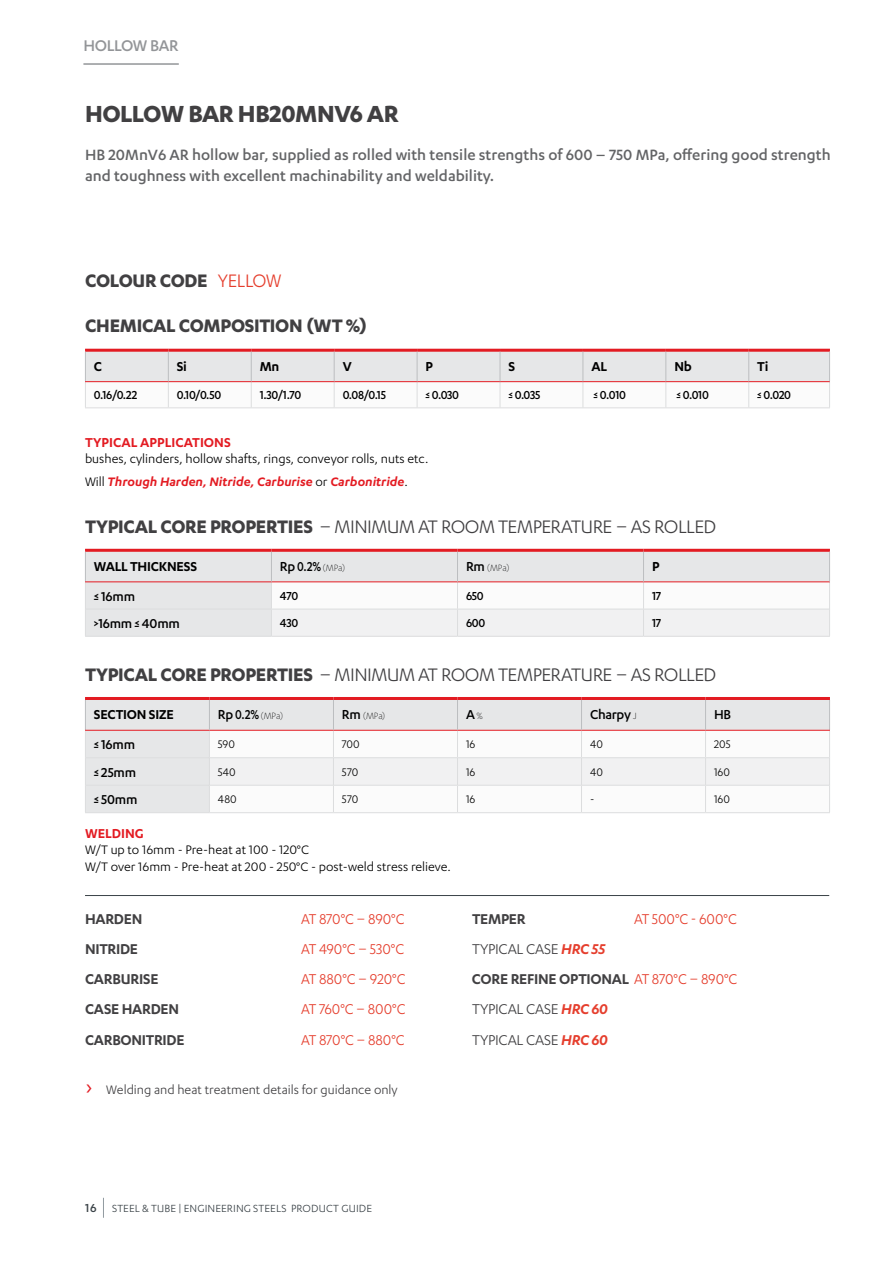
<style>
.page{position:relative;width:893px;height:1263px;background:#fff}
.page>*{position:absolute;margin:0;border:0;box-sizing:border-box;transform-origin:0 0}
.t1{font:700 27px "Karbon";letter-spacing:-.02em;color:#414042}
.t2{font:21px "Karbon";letter-spacing:-.025em;color:#414042}
.t3{font:700 21px/45px "Karbon";letter-spacing:-.015em;color:#414042}
.t4{font:500 18px "Karbon";letter-spacing:-.025em;color:#939598}
.t5{font:500 17.25px/20.7px "Karbon";color:#636466}
.t6{font:16.5px/30.2px "Karbon";letter-spacing:-.02em;color:#414042}
.t7{font:16.5px "Karbon";letter-spacing:-.01em;color:#e53e2d;scale:.95 1}
.t8{font:600 16.5px "Karbon";letter-spacing:-.015em;color:#414042}
.t9{font:500 15px "Karbon";letter-spacing:-.015em;color:#000}
.t10{font:600 15px "Karbon";letter-spacing:-.01em;color:#000}
.t11{font:600 15px "Karbon";color:#e31b22}
.t12{font:14.25px/22.8px "Karbon";color:#000}
.t13{font:14.25px "Karbon";color:#414042}
.t14{font:500 13.5px "Karbon";letter-spacing:-.02em;color:#000;scale:.95 1}
.t15{font:12.75px "Karbon";color:#000;scale:.95 1}
.t16{font:12px "Karbon";letter-spacing:.01em;color:#3a4247}
.t17{font:300 10.5px "Karbon";letter-spacing:-.005em;color:#000}
.s1{font-weight:400;color:#e53e2d}
.s2{font-weight:600;font-style:italic;color:#e31b22}
.s3{font-weight:700}
.s4{font-weight:300;font-size:10.5px}
.s5{font-weight:500;font-size:15px}
.s6{font-size:25.5px;color:#e31b22}
.s7{font-weight:600;font-style:italic;color:#e53e2d}
.s8{font-weight:600}
.s9{color:#e53e2d}
.s10{font-weight:500;font-size:13.5px}
</style>
<div class="page">
<svg style="left:103px;top:1198px;width:1px;height:20px"></svg>
<div style="left:86px;top:700px;width:743px;height:30px;background:#e6e7e8"></div>
<hr style="left:829px;top:700px;width:1px;height:30px;background:#bcbec0">
<svg style="left:85px;top:731px;width:745px;height:82px"></svg>
<hr style="left:85px;top:697px;width:124px;height:3px;background:#e31b22">
<hr style="left:209px;top:697px;width:124px;height:3px;background:#e31b22">
<hr style="left:333px;top:697px;width:124px;height:3px;background:#e31b22">
<hr style="left:457px;top:697px;width:124px;height:3px;background:#e31b22">
<hr style="left:581px;top:697px;width:124px;height:3px;background:#e31b22">
<hr style="left:705px;top:697px;width:125px;height:3px;background:#e31b22">
<hr style="left:85px;top:700px;width:1px;height:30px;background:#bcbec0">
<hr style="left:85px;top:730px;width:124px;height:1px;background:#e31b22">
<hr style="left:209px;top:730px;width:124px;height:1px;background:#e31b22">
<hr style="left:333px;top:730px;width:124px;height:1px;background:#e31b22">
<hr style="left:457px;top:730px;width:124px;height:1px;background:#e31b22">
<hr style="left:581px;top:730px;width:124px;height:1px;background:#e31b22">
<hr style="left:705px;top:730px;width:125px;height:1px;background:#e31b22">
<hr style="left:333px;top:700px;width:1px;height:30px;background:#bcbec0">
<hr style="left:457px;top:700px;width:1px;height:30px;background:#bcbec0">
<hr style="left:581px;top:700px;width:1px;height:30px;background:#bcbec0">
<hr style="left:705px;top:700px;width:1px;height:30px;background:#bcbec0">
<hr style="left:209px;top:700px;width:1px;height:30px;background:#bcbec0">
<div style="left:86px;top:552px;width:185px;height:84px;background:#e6e7e8"></div>
<div style="left:85px;top:582px;width:186px;height:27px;background:#e6e7e8"></div>
<hr style="left:86px;top:609px;width:185px;height:1px;background:#dcddde">
<hr style="left:85px;top:636px;width:186px;height:1px;background:#dcddde">
<hr style="left:271px;top:636px;width:186px;height:1px;background:#dcddde">
<hr style="left:457px;top:636px;width:186px;height:1px;background:#dcddde">
<hr style="left:643px;top:636px;width:187px;height:1px;background:#dcddde">
<hr style="left:85px;top:549px;width:186px;height:3px;background:#e31b22">
<hr style="left:271px;top:549px;width:186px;height:3px;background:#e31b22">
<hr style="left:457px;top:549px;width:186px;height:3px;background:#e31b22">
<hr style="left:643px;top:549px;width:187px;height:3px;background:#e31b22">
<svg style="left:85px;top:552px;width:1px;height:84px"></svg>
<hr style="left:85px;top:581px;width:186px;height:1px;background:#e31b22">
<svg style="left:271px;top:552px;width:559px;height:84px"></svg>
<hr style="left:85px;top:349px;width:83px;height:3px;background:#e31b22">
<hr style="left:168px;top:349px;width:83px;height:3px;background:#e31b22">
<hr style="left:251px;top:349px;width:83px;height:3px;background:#e31b22">
<hr style="left:334px;top:349px;width:83px;height:3px;background:#e31b22">
<hr style="left:417px;top:349px;width:83px;height:3px;background:#e31b22">
<hr style="left:500px;top:349px;width:83px;height:3px;background:#e31b22">
<hr style="left:583px;top:349px;width:83px;height:3px;background:#e31b22">
<hr style="left:666px;top:349px;width:83px;height:3px;background:#e31b22">
<hr style="left:749px;top:349px;width:81px;height:3px;background:#e31b22">
<svg style="left:85px;top:350px;width:745px;height:58px"></svg>
<hr style="left:85px;top:895px;width:744px;height:1px;background:#3a4247">
<hr style="left:83px;top:63px;width:96px;height:2px;background:#939598">
<p class="t4" style="left:83px;top:35px;width:97px">HOLLOW BAR</p>
<h1 class="t1" style="left:85px;top:99px;width:315px">HOLLOW BAR HB20MNV6 AR</h1>
<p class="t5" style="left:85px;top:144px;width:747px">HB 20MnV6 AR hollow bar, supplied as rolled with tensile strengths of 600 – 750 MPa, offering good strength and toughness with excellent machinability and weldability.</p>
<h2 class="t3" style="left:85px;top:257px;width:284px">COLOUR CODE <span class="s1">YELLOW<br></span>CHEMICAL COMPOSITION (WT %)</h2>
<p class="t10" style="left:94px;top:358px;width:10px">C</p>
<p class="t10" style="left:177px;top:358px;width:12px">Si</p>
<p class="t10" style="left:260px;top:358px;width:21px">Mn</p>
<p class="t10" style="left:343px;top:358px;width:10px">V</p>
<p class="t10" style="left:426px;top:358px;width:9px">P</p>
<p class="t10" style="left:508px;top:358px;width:8px">S</p>
<p class="t10" style="left:591px;top:358px;width:17px">AL</p>
<p class="t10" style="left:674px;top:358px;width:19px">Nb</p>
<p class="t10" style="left:757px;top:358px;width:13px">Ti</p>
<p class="t14" style="left:94px;top:388px;width:47px">0.16/0.22</p>
<p class="t14" style="left:177px;top:388px;width:48px">0.10/0.50</p>
<p class="t14" style="left:260px;top:388px;width:45px">1.30/1.70</p>
<p class="t14" style="left:343px;top:388px;width:47px">0.08/0.15</p>
<p class="t14" style="left:426px;top:388px;width:37px">≤ 0.030</p>
<p class="t14" style="left:508px;top:388px;width:35px">≤ 0.035</p>
<p class="t14" style="left:594px;top:388px;width:36px">≤ 0.010</p>
<p class="t14" style="left:676px;top:388px;width:36px">≤ 0.010</p>
<p class="t14" style="left:757px;top:388px;width:37px">≤ 0.020</p>
<p class="t11" style="left:85px;top:434px;width:147px">TYPICAL APPLICATIONS</p>
<p class="t12" style="left:85px;top:447px;width:345px">bushes, cylinders, hollow shafts, rings, conveyor rolls, nuts etc.<br>Will <span class="s2">Through Harden, Nitride, Carburise</span> or <span class="s2">Carbonitride</span>.</p>
<h2 class="t2" style="left:85px;top:516px;width:633px"><span class="s3">TYPICAL CORE PROPERTIES</span> – MINIMUM AT ROOM TEMPERATURE – AS ROLLED</h2>
<p class="t10" style="left:94px;top:558px;width:105px">WALL THICKNESS</p>
<p class="t9" style="left:280px;top:558px;width:66px">Rp 0.2% <span class="s4">(MPa)</span></p>
<p class="t17" style="left:466px;top:562px;width:45px"><span class="s5">Rm</span> (MPa)</p>
<p class="t10" style="left:652px;top:558px;width:9px">P</p>
<p class="t9" style="left:94px;top:588px;width:43px">≤ 16mm</p>
<p class="t14" style="left:280px;top:588px;width:21px">470</p>
<p class="t14" style="left:466px;top:588px;width:20px">650</p>
<p class="t14" style="left:652px;top:588px;width:11px">17</p>
<p class="t9" style="left:94px;top:615px;width:87px">&gt;16mm ≤ 40mm</p>
<p class="t14" style="left:280px;top:616px;width:21px">430</p>
<p class="t14" style="left:466px;top:616px;width:22px">600</p>
<p class="t14" style="left:652px;top:616px;width:11px">17</p>
<h2 class="t2" style="left:85px;top:663px;width:633px"><span class="s3">TYPICAL CORE PROPERTIES</span> – MINIMUM AT ROOM TEMPERATURE – AS ROLLED</h2>
<p class="t10" style="left:94px;top:706px;width:81px">SECTION SIZE</p>
<p class="t9" style="left:218px;top:706px;width:67px">Rp 0.2% <span class="s4">(MPa)</span></p>
<p class="t17" style="left:342px;top:710px;width:45px"><span class="s5">Rm</span> (MPa)</p>
<p class="t9" style="left:466px;top:706px;width:18px">A <span class="s4">%</span></p>
<p class="t9" style="left:590px;top:706px;width:48px">Charpy <span class="s4">J</span></p>
<p class="t9" style="left:714px;top:706px;width:19px">HB</p>
<p class="t9" style="left:94px;top:736px;width:43px">≤ 16mm</p>
<p class="t15" style="left:218px;top:737px;width:19px">590</p>
<p class="t15" style="left:342px;top:737px;width:20px">700</p>
<p class="t15" style="left:466px;top:737px;width:11px">16</p>
<p class="t15" style="left:590px;top:737px;width:15px">40</p>
<p class="t15" style="left:714px;top:737px;width:19px">205</p>
<p class="t9" style="left:94px;top:764px;width:44px">≤ 25mm</p>
<p class="t15" style="left:218px;top:765px;width:20px">540</p>
<p class="t15" style="left:342px;top:765px;width:19px">570</p>
<p class="t15" style="left:466px;top:765px;width:11px">16</p>
<p class="t15" style="left:590px;top:765px;width:15px">40</p>
<p class="t15" style="left:714px;top:765px;width:18px">160</p>
<p class="t9" style="left:94px;top:791px;width:45px">≤ 50mm</p>
<p class="t15" style="left:218px;top:792px;width:21px">480</p>
<p class="t15" style="left:342px;top:792px;width:19px">570</p>
<p class="t15" style="left:466px;top:792px;width:11px">16</p>
<p class="t15" style="left:590px;top:792px;width:6px">-</p>
<p class="t15" style="left:714px;top:792px;width:18px">160</p>
<p class="t11" style="left:85px;top:825px;width:60px">WELDING</p>
<p class="t12" style="left:85px;top:841px;width:367px;line-height:16.5px">W/T up to 16mm - Pre-heat at 100 - 120°C<br>W/T over 16mm - Pre-heat at 200 - 250°C - post-weld stress relieve.</p>
<p class="t8" style="left:85px;top:910px;width:59px">HARDEN</p>
<p class="t7" style="left:301px;top:910px;width:110px">AT 870°C – 890°C</p>
<p class="t8" style="left:85px;top:940px;width:55px">NITRIDE</p>
<p class="t7" style="left:301px;top:940px;width:110px">AT 490°C – 530°C</p>
<p class="t8" style="left:85px;top:970px;width:75px">CARBURISE</p>
<p class="t7" style="left:301px;top:970px;width:111px">AT 880°C – 920°C</p>
<p class="t8" style="left:85px;top:1000px;width:96px">CASE HARDEN</p>
<p class="t7" style="left:301px;top:1000px;width:111px">AT 760°C – 800°C</p>
<p class="t8" style="left:85px;top:1030px;width:101px">CARBONITRIDE</p>
<p class="t7" style="left:301px;top:1030px;width:111px">AT 870°C – 880°C</p>
<p class="t13" style="left:85px;top:1082px;width:314px"><span class="s6">›</span> Welding and heat treatment details for guidance only</p>
<p class="t8" style="left:472px;top:910px;width:55px">TEMPER</p>
<p class="t7" style="left:634px;top:910px;width:110px">AT 500°C - 600°C</p>
<p class="t6" style="left:472px;top:933px;width:267px">TYPICAL CASE <span class="s7">HRC 55<br></span><span class="s8">CORE REFINE OPTIONAL</span> <span class="s9">AT 870°C – 890°C<br></span>TYPICAL CASE <span class="s7">HRC 60<br></span>TYPICAL CASE <span class="s7">HRC 60</span></p>
<p class="t16" style="left:85px;top:1202px;width:289px"><span class="s10">16</span> STEEL &amp; TUBE | ENGINEERING STEELS PRODUCT GUIDE</p>
</div>
